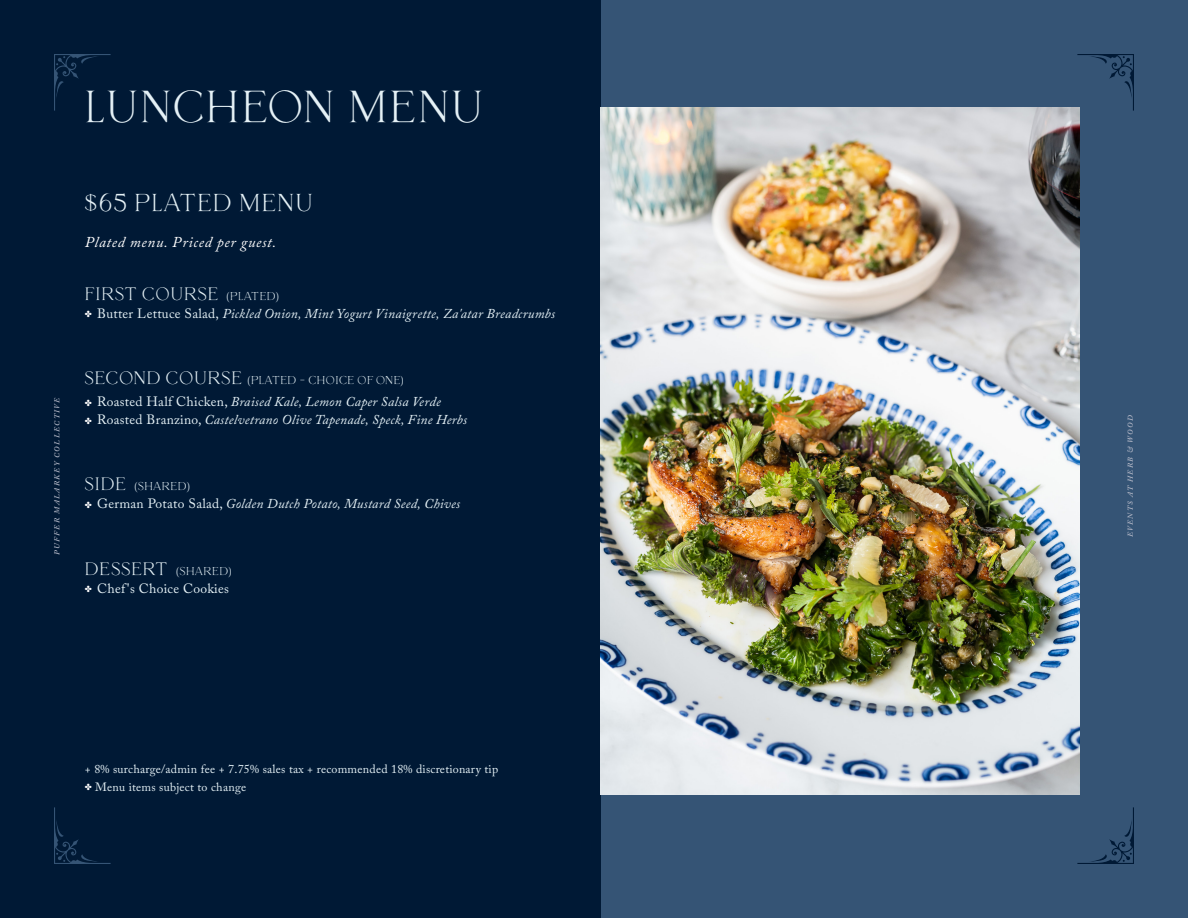
<style>
.page{position:relative;width:1188px;height:918px;background:#355475}
.page>*{position:absolute;margin:0;border:0;box-sizing:border-box;transform-origin:0 0}
.t1{font:41.1px "Berold";letter-spacing:.06em;color:#e5f1f6}
.t2{font:22.5px "Berold";letter-spacing:.06em;color:#e5f1f6}
.t3{font:16.5px "Berold";letter-spacing:.06em;color:#e5f1f6}
.t4{font:italic 15px "Adobe Caslon Pro";letter-spacing:.05em;color:#fff}
.t5{font:italic 13.5px "Adobe Caslon Pro";letter-spacing:.02em;color:#e5f1f6}
.t6{font:13.5px "Adobe Caslon Pro";letter-spacing:.02em;color:#e5f1f6}
.t7{font:12px "Adobe Caslon Pro";letter-spacing:.02em;color:#e5f1f6}
.t8{font:10.5px "Berold";letter-spacing:.06em;color:#e5f1f6}
.t9{font:italic 600 7.5px "Adobe Caslon Pro";letter-spacing:.18em;color:#b4b8c7}
.s1{font-size:10.5px}
.s2{color:#fff}
.s3{font-style:normal}
.s4{font-size:16.5px}
</style>
<div class="page">
<div style="left:0;top:0;width:600px;height:918px;background:#001935"></div>
<svg style="left:1077px;top:54px;width:57px;height:57px"></svg>
<svg style="left:1077px;top:807px;width:57px;height:57px"></svg>
<svg style="left:54px;top:54px;width:57px;height:57px"></svg>
<svg style="left:54px;top:807px;width:57px;height:57px"></svg>
<img style="left:600px;top:107px;width:480px;height:688px">
<p class="t1" style="left:85px;top:84px;width:399px">LUNCHEON MENU</p>
<p class="t9" style="left:53px;top:555px;width:159px;rotate:-90deg">PUFFER MALARKEY COLLECTIVE</p>
<p class="t2" style="left:85px;top:190px;width:229px">$65 PLATED MENU</p>
<p class="t4" style="left:85px;top:233px;width:193px">Plated menu. Priced per guest.</p>
<p class="t3" style="left:85px;top:284px;width:196px">FIRST COURSE <span class="s1">(PLATED)</span></p>
<p class="t5" style="left:85px;top:305px;width:472px"><span class="s2">✤</span> <span class="s3">Butter Lettuce Salad,</span> Pickled Onion, Mint Yogurt Vinaigrette, Za'atar Breadcrumbs</p>
<p class="t8" style="left:85px;top:374px;width:320px"><span class="s4">SECOND COURSE</span> (PLATED - CHOICE OF ONE)</p>
<p class="t5" style="left:85px;top:394px;width:357px"><span class="s2">✤</span> <span class="s3">Roasted Half Chicken,</span> Braised Kale, Lemon Caper Salsa Verde</p>
<p class="t5" style="left:85px;top:412px;width:384px"><span class="s2">✤</span> <span class="s3">Roasted Branzino,</span> Castelvetrano Olive Tapenade, Speck, Fine Herbs</p>
<p class="t8" style="left:85px;top:481px;width:107px"><span class="s4">SIDE</span> (SHARED)</p>
<p class="t5" style="left:85px;top:496px;width:377px"><span class="s2">✤</span> <span class="s3">German Potato Salad,</span> Golden Dutch Potato, Mustard Seed, Chives</p>
<p class="t8" style="left:85px;top:565px;width:148px"><span class="s4">DESSERT</span> (SHARED)</p>
<p class="t6" style="left:85px;top:580px;width:146px"><span class="s2">✤</span> Chef's Choice Cookies</p>
<p class="t7" style="left:85px;top:761px;width:415px">+ 8% surcharge/admin fee + 7.75% sales tax + recommended 18% discretionary tip</p>
<p class="t7" style="left:85px;top:779px;width:163px"><span class="s2">✤</span> Menu items subject to change</p>
<p class="t9" style="left:1126px;top:537px;width:124px;rotate:-90deg">EVENTS AT HERB &amp; WOOD</p>
</div>
